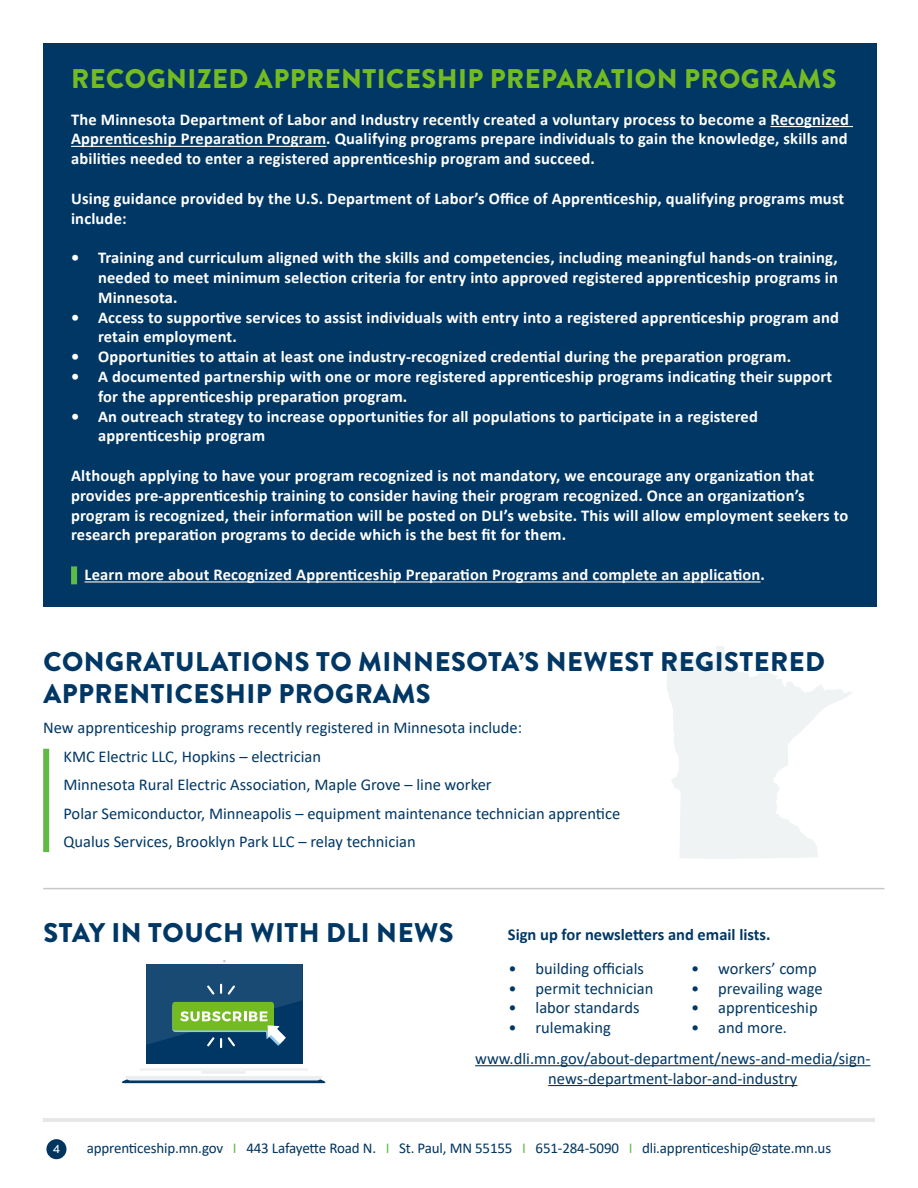
<style>
.page{position:relative;width:918px;height:1188px;background:#fff}
.page>*{position:absolute;margin:0;border:0;box-sizing:border-box;transform-origin:0 0}
.t1{font:900 27px/31.5px "Brandon Grotesque";letter-spacing:.02em;color:#003764}
.t2{font:900 27px "Brandon Grotesque";letter-spacing:.02em;color:#74bb23}
.t3{font:700 16.5px/19.8px "Calibri";letter-spacing:.01em;color:#fff}
.t4{font:16.5px/19.8px "Calibri";color:#003764;text-align:center}
.t5{font:700 16.5px "Calibri";color:#003764}
.t6{font:15px "Calibri";letter-spacing:-.01em;color:#00355f}
.t7{font:500 11.85px "Brandon Grotesque";color:#fff}
.s1{color:#60bb46}
</style>
<div class="page">
<div style="left:46px;top:1139px;width:21px;height:20px;background:#00355f;border-radius:50%"></div>
<hr style="left:43px;top:1118px;width:832px;height:4px;background:#e6e7e8">
<div style="left:43px;top:43px;width:834px;height:564px;background:#003764"></div>
<div style="left:71px;top:566px;width:6px;height:18px;background:#60bb46"></div>
<svg style="left:666px;top:646px;width:186px;height:213px"></svg>
<div style="left:43px;top:749px;width:6px;height:103px;background:#60bb46"></div>
<svg style="left:122px;top:960px;width:203px;height:123px"></svg>
<hr style="left:771px;top:126px;width:82px;height:1px;background:#fff">
<hr style="left:71px;top:146px;width:255px;height:1px;background:#fff">
<hr style="left:85px;top:581px;width:676px;height:2px;background:#fff">
<hr style="left:475px;top:1065px;width:396px;height:1px;background:#003764">
<hr style="left:548px;top:1085px;width:249px;height:1px;background:#003764">
<hr style="left:43px;top:888px;width:842px;height:1px;background:#c7c8ca">
<h1 class="t2" style="left:71px;top:59px;width:767px">RECOGNIZED APPRENTICESHIP PREPARATION PROGRAMS</h1>
<p class="t3" style="left:71px;top:109px;width:780px;text-align:justify">The Minnesota Department of Labor and Industry recently created a voluntary process to become a Recognized Apprenticeship Preparation Program. Qualifying programs prepare individuals to gain the knowledge, skills and abilities needed to enter a registered apprenticeship program and succeed.</p>
<p class="t3" style="left:71px;top:188px;width:775px">Using guidance provided by the U.S. Department of Labor’s Office of Apprenticeship, qualifying programs must include:</p>
<p class="t3" style="left:98px;top:248px;width:741px;text-align:justify;text-indent:-27px">• Training and curriculum aligned with the skills and competencies, including meaningful hands-on training, needed to meet minimum selection criteria for entry into approved registered apprenticeship programs in Minnesota.</p>
<p class="t3" style="left:98px;top:307px;width:742px;text-indent:-27px">• Access to supportive services to assist individuals with entry into a registered apprenticeship program and retain employment.</p>
<p class="t3" style="left:71px;top:347px;width:722px">• Opportunities to attain at least one industry-recognized credential during the preparation program.</p>
<p class="t3" style="left:98px;top:367px;width:736px;text-indent:-27px">• A documented partnership with one or more registered apprenticeship programs indicating their support for the apprenticeship preparation program.</p>
<p class="t3" style="left:98px;top:406px;width:661px;text-indent:-27px">• An outreach strategy to increase opportunities for all populations to participate in a registered apprenticeship program</p>
<p class="t3" style="left:71px;top:466px;width:779px">Although applying to have your program recognized is not mandatory, we encourage any organization that provides pre-apprenticeship training to consider having their program recognized. Once an organization’s program is recognized, their information will be posted on DLI’s website. This will allow employment seekers to research preparation programs to decide which is the best fit for them.</p>
<p class="t3" style="left:85px;top:565px;width:682px">Learn more about Recognized Apprenticeship Preparation Programs and complete an application.</p>
<h2 class="t1" style="left:43px;top:647px;width:783px">CONGRATULATIONS TO MINNESOTA’S NEWEST REGISTERED<br>APPRENTICESHIP PROGRAMS</h2>
<p class="t4" style="left:43px;top:718px;width:480px">New apprenticeship programs recently registered in Minnesota include:</p>
<p class="t4" style="left:63px;top:746px;width:259px">KMC Electric LLC, Hopkins – electrician</p>
<p class="t4" style="left:63px;top:775px;width:430px">Minnesota Rural Electric Association, Maple Grove – line worker</p>
<p class="t4" style="left:63px;top:803px;width:558px">Polar Semiconductor, Minneapolis – equipment maintenance technician apprentice</p>
<p class="t4" style="left:63px;top:832px;width:354px">Qualus Services, Brooklyn Park LLC – relay technician</p>
<h1 class="t1" style="left:43px;top:917px;width:412px">STAY IN TOUCH WITH DLI NEWS</h1>
<p class="t5" style="left:508px;top:923px;width:264px">Sign up for newsletters and email lists.</p>
<p class="t4" style="left:509px;top:958px;width:137px">• building officials</p>
<p class="t4" style="left:509px;top:978px;width:146px">• permit technician</p>
<p class="t4" style="left:509px;top:998px;width:132px">• labor standards</p>
<p class="t4" style="left:509px;top:1017px;width:104px">• rulemaking</p>
<p class="t4" style="left:691px;top:958px;width:127px">• workers’ comp</p>
<p class="t4" style="left:691px;top:978px;width:133px">• prevailing wage</p>
<p class="t4" style="left:691px;top:998px;width:128px">• apprenticeship</p>
<p class="t4" style="left:691px;top:1017px;width:97px">• and more.</p>
<p class="t4" style="left:475px;top:1048px;width:397px">www.dli.mn.gov/about-department/news-and-media/sign&shy;news-department-labor-and-industry</p>
<p class="t7" style="left:53px;top:1141px;width:8px">4</p>
<p class="t6" style="left:87px;top:1138px;width:746px">apprenticeship.mn.gov <span class="s1">I</span> 443 Lafayette Road N. <span class="s1">I</span> St. Paul, MN 55155 <span class="s1">I</span> 651-284-5090 <span class="s1">I</span> dli.apprenticeship@state.mn.us</p>
</div>
